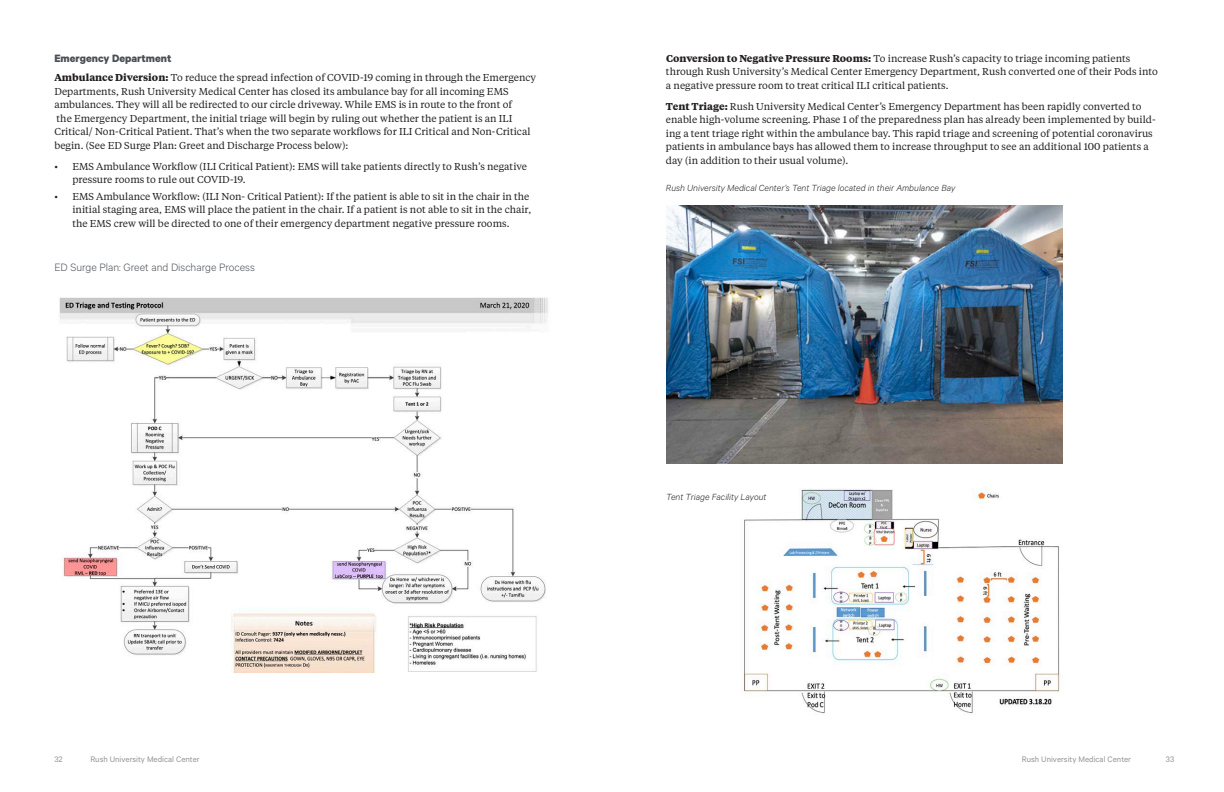
<style>
.page{position:relative;width:1224px;height:792px;background:#fff}
.page>*{position:absolute;margin:0;border:0;box-sizing:border-box;transform-origin:0 0}
.Body_Copy_Tertiary_H{font:300 12px "Calibre";color:#4a4f55}
.Body_secondary_heade{font:700 12px "Calibre";color:#4a4f55}
.Body_Copy_for_chapte{font:10px/13.5px "Tiempos Text";color:#231f20}
.Captions_for_charts{font:italic 300 10px "Calibre";color:#231f20}
.t1{font:9px "Calibre";color:#939598}
.s1{font-weight:700}
</style>
<div class="page">
<img style="left:743px;top:489px;width:317px;height:225px">
<img style="left:59px;top:297px;width:489px;height:376px">
<img style="left:666px;top:206px;width:397px;height:258px">
<p class="Body_secondary_heade" style="left:54px;top:51px;width:119px">Emergency Department</p>
<p class="Body_Copy_for_chapte" style="left:54px;top:71px;width:483px"><span class="s1">Ambulance Diversion:</span> To reduce the spread infection of COVID-19 coming in through the Emergency Departments, Rush University Medical Center has closed its ambulance bay for all incoming EMS ambulances. They will all be redirected to our circle driveway. While EMS is in route to the front of<br>the Emergency Department, the initial triage will begin by ruling out whether the patient is an ILI Critical/ Non-Critical Patient. That’s when the two separate workflows for ILI Critical and Non-Critical begin. (See ED Surge Plan: Greet and Discharge Process below):</p>
<p class="Body_Copy_for_chapte" style="left:72px;top:159px;width:456px;text-indent:-18px">• EMS Ambulance Workflow (ILI Critical Patient): EMS will take patients directly to Rush’s negative pressure rooms to rule out COVID-19.</p>
<p class="Body_Copy_for_chapte" style="left:72px;top:189px;width:460px;text-indent:-18px">• EMS Ambulance Workflow: (ILI Non- Critical Patient): If the patient is able to sit in the chair in the initial staging area, EMS will place the patient in the chair. If a patient is not able to sit in the chair, the EMS crew will be directed to one of their emergency department negative pressure rooms.</p>
<p class="Body_Copy_Tertiary_H" style="left:54px;top:260px;width:202px">ED Surge Plan: Greet and Discharge Process</p>
<p class="Body_Copy_for_chapte" style="left:666px;top:51px;width:493px"><span class="s1">Conversion to Negative Pressure Rooms:</span> To increase Rush’s capacity to triage incoming patients through Rush University’s Medical Center Emergency Department, Rush converted one of their Pods into a negative pressure room to treat critical ILI critical patients.</p>
<p class="Body_Copy_for_chapte" style="left:666px;top:99px;width:491px"><span class="s1">Tent Triage:</span> Rush University Medical Center’s Emergency Department has been rapidly converted to enable high-volume screening. Phase 1 of the preparedness plan has already been implemented by build&shy;ing a tent triage right within the ambulance bay. This rapid triage and screening of potential coronavirus patients in ambulance bays has allowed them to increase throughput to see an additional 100 patients a day (in addition to their usual volume).</p>
<p class="Captions_for_charts" style="left:666px;top:182px;width:291px">Rush University Medical Center’s Tent Triage located in their Ambulance Bay</p>
<p class="Captions_for_charts" style="left:666px;top:491px;width:102px">Tent Triage Facility Layout</p>
<p class="t1" style="left:54px;top:754px;width:10px">32</p>
<p class="t1" style="left:90px;top:754px;width:111px">Rush University Medical Center</p>
<p class="t1" style="left:1022px;top:754px;width:111px">Rush University Medical Center</p>
<p class="t1" style="left:1166px;top:754px;width:10px">33</p>
</div>
